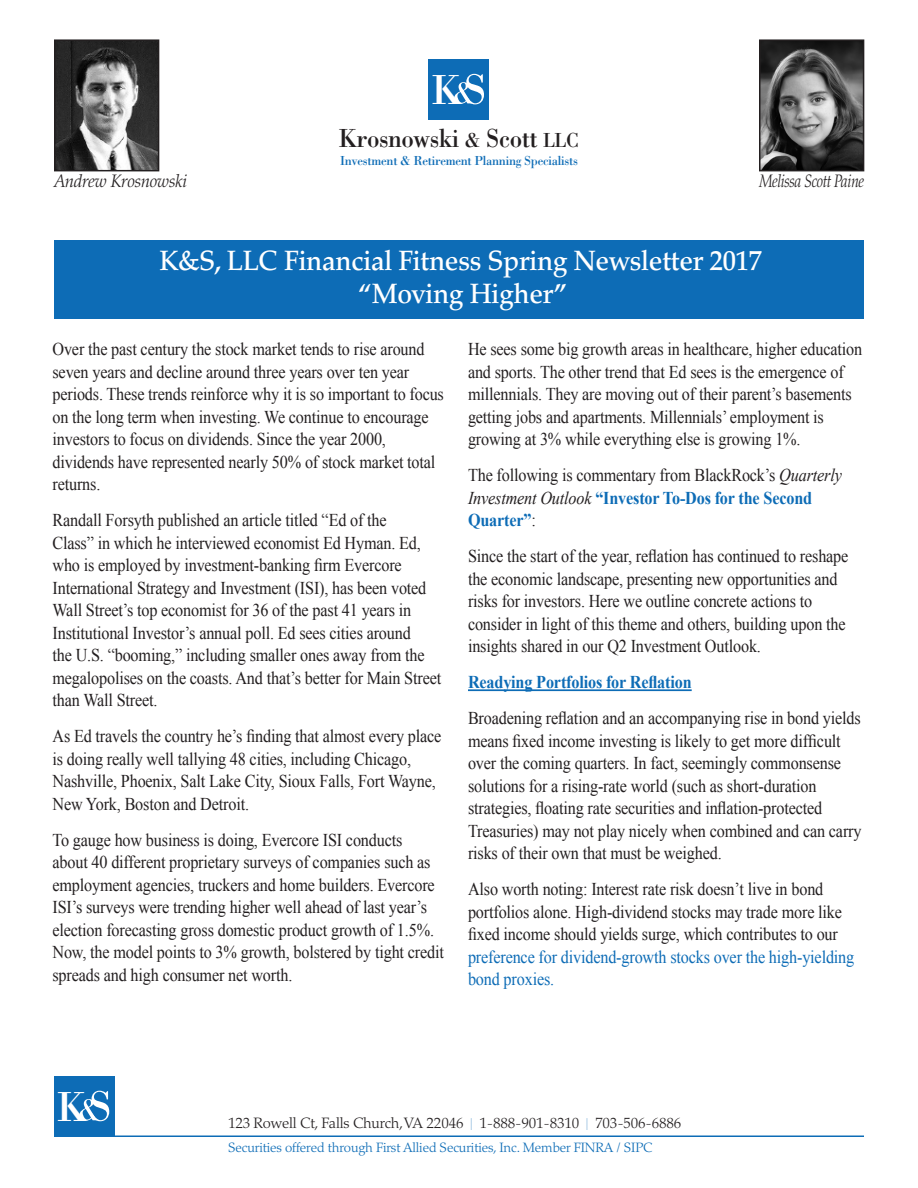
<style>
.page{position:relative;width:918px;height:1188px;background:#fff}
.page>*{position:absolute;margin:0;border:0;box-sizing:border-box;transform-origin:0 0}
.t1{font:43.35px "Bodoni";color:#fff;scale:.92 1}
.t2{font:500 27.9px/33px "Palatino";letter-spacing:-.01em;color:#fff;text-align:center;scale:.95 1}
.t3{font:27px "Bodoni";letter-spacing:-.02em;color:#231f20;scale:.92 1}
.t4{font:18px/22.5px "Times New Roman";letter-spacing:-.01em;color:#231f20;scale:.9 1}
.t5{font:18px/22.5px "Times New Roman";letter-spacing:-.01em;color:#0d6cb6;scale:.9 1}
.t6{font:700 18px "Times New Roman";letter-spacing:-.01em;color:#0d6cb6;scale:.9 1}
.t7{font:italic 300 18px "Palatino";letter-spacing:-.02em;color:#231f20;scale:.8 1}
.t8{font:italic 300 18px "Palatino";letter-spacing:-.02em;color:#231f20;scale:.95 1}
.t9{font:300 15px "Palatino";letter-spacing:-.01em;color:#231f20}
.t10{font:300 13.5px "Palatino";letter-spacing:-.01em;color:#0d6cb6}
.t11{font:13.5px "Bodoni";letter-spacing:-.02em;color:#0d6cb6;scale:.94 1}
.s1{font-size:21px}
.s2{font-style:italic}
.s3{font-weight:700;color:#0d6cb6}
.s4{font-family:"Helvetica Neue";font-weight:200;font-size:16.5px;color:#0d6cb6}
</style>
<div class="page">
<img style="left:762px;top:42px;width:99px;height:126px">
<div style="left:759px;top:39px;width:105px;height:132px;border:2px solid #231f20"></div>
<div style="left:54px;top:240px;width:810px;height:79px;background:#0d6cb6"></div>
<img style="left:57px;top:42px;width:99px;height:126px">
<div style="left:54px;top:39px;width:105px;height:132px;border:2px solid #231f20"></div>
<hr style="left:468px;top:689px;width:224px;height:2px;background:#0d6cb6">
<hr style="left:54px;top:1136px;width:810px;height:1px;background:#0d6cb6">
<div style="left:429px;top:60px;width:60px;height:60px;background:#0d6cb6"></div>
<svg style="left:454px;top:74px;width:30px;height:30px"></svg>
<div style="left:54px;top:1077px;width:60px;height:60px;background:#0d6cb6"></div>
<svg style="left:79px;top:1091px;width:30px;height:30px"></svg>
<p class="t8" style="left:54px;top:171px;width:142px">Andrew Krosnowski</p>
<h1 class="t1" style="left:432px;top:63px;width:33px">K</h1>
<h3 class="t3" style="left:339px;top:121px;width:262px">Krosnowski <span class="s1">&amp;</span> Scott <span class="s1">LLC</span></h3>
<p class="t11" style="left:340px;top:152px;width:255px">Investment &amp; Retirement Planning Specialists</p>
<p class="t7" style="left:759px;top:171px;width:133px">Melissa Scott Paine</p>
<h2 class="t2" style="left:159px;top:245px;width:636px">K&amp;S, LLC Financial Fitness Spring Newsletter 2017 “Moving Higher”</h2>
<p class="t4" style="left:468px;top:338px;width:440px">He sees some big growth areas in healthcare, higher education and sports. The other trend that Ed sees is the emergence of millennials. They are moving out of their parent’s basements getting jobs and apartments. Millennials’ employment is growing at 3% while everything else is growing 1%.</p>
<p class="t4" style="left:468px;top:464px;width:417px">The following is commentary from BlackRock’s <span class="s2">Quarterly<br>Investment Outlook</span> <span class="s3">“Investor To-Dos for the Second<br>Quarter”</span>:</p>
<p class="t4" style="left:468px;top:545px;width:424px">Since the start of the year, reflation has continued to reshape the economic landscape, presenting new opportunities and risks for investors. Here we outline concrete actions to consider in light of this theme and others, building upon the insights shared in our Q2 Investment Outlook.</p>
<p class="t6" style="left:468px;top:670px;width:250px">Readying Portfolios for Reflation</p>
<p class="t4" style="left:468px;top:707px;width:439px">Broadening reflation and an accompanying rise in bond yields means fixed income investing is likely to get more difficult over the coming quarters. In fact, seemingly commonsense solutions for a rising-rate world (such as short-duration strategies, floating rate securities and inflation-protected Treasuries) may not play nicely when combined and can carry risks of their own that must be weighed.</p>
<p class="t4" style="left:468px;top:878px;width:417px">Also worth noting: Interest rate risk doesn’t live in bond portfolios alone. High-dividend stocks may trade more like fixed income should yields surge, which contributes to our</p>
<p class="t5" style="left:468px;top:945px;width:431px">preference for dividend-growth stocks over the high-yielding bond proxies.</p>
<p class="t4" style="left:52px;top:338px;width:436px">Over the past century the stock market tends to rise around seven years and decline around three years over ten year periods. These trends reinforce why it is so important to focus on the long term when investing. We continue to encourage investors to focus on dividends. Since the year 2000, dividends have represented nearly 50% of stock market total returns.</p>
<p class="t4" style="left:52px;top:509px;width:433px">Randall Forsyth published an article titled “Ed of the<br>Class” in which he interviewed economist Ed Hyman. Ed, who is employed by investment-banking firm Evercore International Strategy and Investment (ISI), has been voted Wall Street’s top economist for 36 of the past 41 years in Institutional Investor’s annual poll. Ed sees cities around<br>the U.S. “booming,” including smaller ones away from the megalopolises on the coasts. And that’s better for Main Street than Wall Street.</p>
<p class="t4" style="left:52px;top:725px;width:434px">As Ed travels the country he’s finding that almost every place is doing really well tallying 48 cities, including Chicago, Nashville, Phoenix, Salt Lake City, Sioux Falls, Fort Wayne, New York, Boston and Detroit.</p>
<p class="t4" style="left:52px;top:828px;width:436px">To gauge how business is doing, Evercore ISI conducts<br>about 40 different proprietary surveys of companies such as employment agencies, truckers and home builders. Evercore ISI’s surveys were trending higher well ahead of last year’s election forecasting gross domestic product growth of 1.5%.<br>Now, the model points to 3% growth, bolstered by tight credit spreads and high consumer net worth.</p>
<h1 class="t1" style="left:57px;top:1080px;width:33px">K</h1>
<p class="t9" style="left:228px;top:1115px;width:455px">123 Rowell Ct, Falls Church, VA 22046 <span class="s4">I</span> 1-888-901-8310 <span class="s4">I</span> 703-506-6886</p>
<p class="t10" style="left:228px;top:1140px;width:426px">Securities offered through First Allied Securities, Inc. Member FINRA / SIPC</p>
</div>
